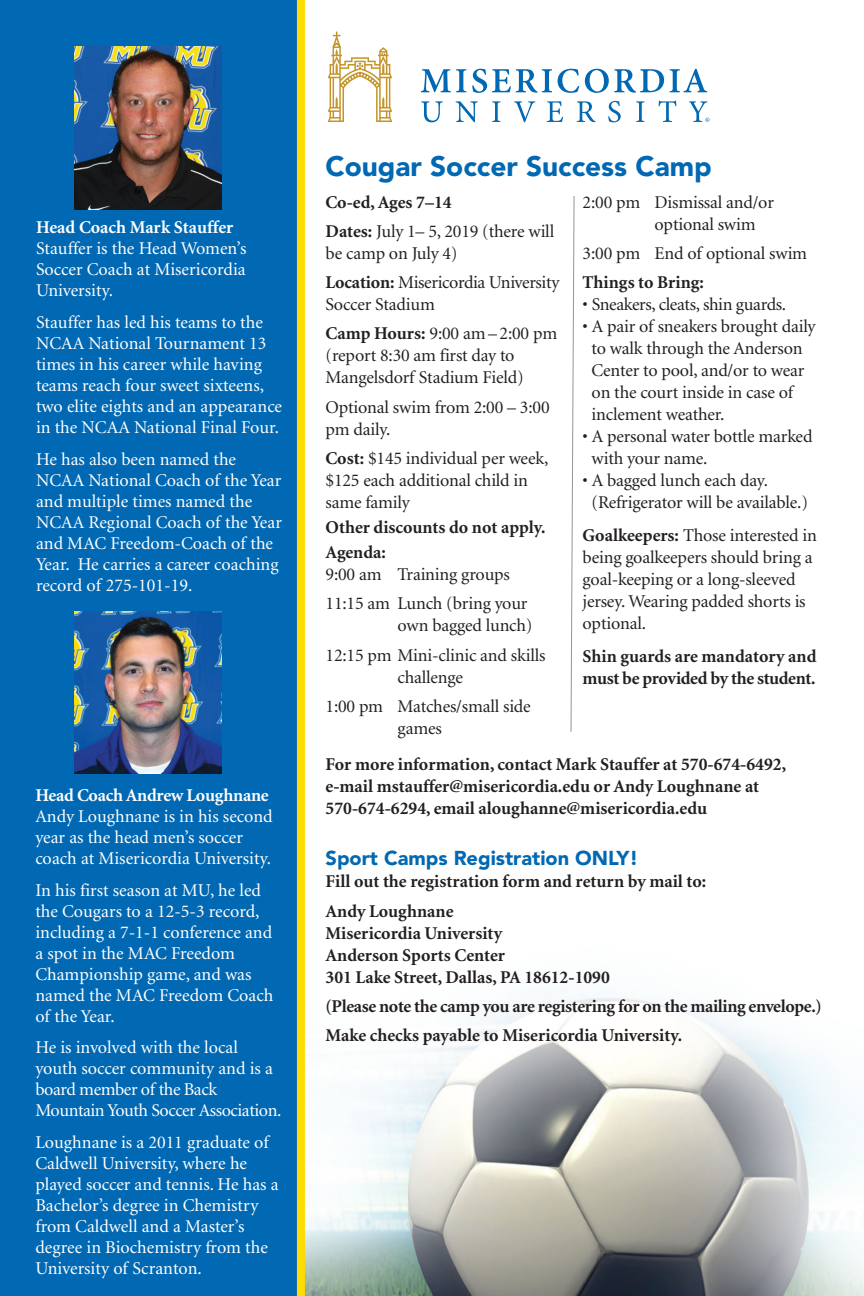
<style>
.page{position:relative;width:864px;height:1296px;background:#fff}
.page>*{position:absolute;margin:0;border:0;box-sizing:border-box;transform-origin:0 0}
.t1{font:900 28px "Avenir";color:#0168b3}
.t2{font:900 20px "Avenir";color:#0168b3}
.t3{font:900 20px "Avenir";color:#fff}
.t4{font:18px/21px "Minion";color:#fff}
.t5{font:18px/22px "Minion";letter-spacing:-.01em;color:#231f20}
.t6{font:700 18px/22px "Minion";color:#231f20}
.t7{font:700 18px/29.2px "Minion";letter-spacing:-.02em;color:#231f20}
.t8{font:18px/21px "Minion";letter-spacing:-.02em;color:#fff}
.t9{font:700 18px "Minion";letter-spacing:-.015em;color:#fff}
.s1{font-weight:700}
</style>
<div class="page">
<img style="left:305px;top:699px;width:559px;height:597px">
<svg style="left:571px;top:196px;width:4px;height:536px"></svg>
<div style="left:0;top:0;width:303px;height:1296px;background:#0168b3"></div>
<img style="left:75px;top:47px;width:147px;height:162px">
<img style="left:75px;top:612px;width:147px;height:162px">
<svg style="left:421px;top:69px;width:45px;height:23px"></svg>
<svg style="left:472px;top:69px;width:80px;height:24px"></svg>
<svg style="left:558px;top:69px;width:21px;height:24px"></svg>
<svg style="left:585px;top:69px;width:79px;height:24px"></svg>
<svg style="left:670px;top:69px;width:37px;height:23px"></svg>
<svg style="left:421px;top:101px;width:22px;height:21px"></svg>
<svg style="left:456px;top:101px;width:22px;height:21px"></svg>
<svg style="left:492px;top:101px;width:9px;height:21px"></svg>
<svg style="left:514px;top:101px;width:21px;height:21px"></svg>
<svg style="left:547px;top:101px;width:16px;height:21px"></svg>
<svg style="left:577px;top:101px;width:19px;height:21px"></svg>
<svg style="left:608px;top:101px;width:13px;height:21px"></svg>
<svg style="left:636px;top:101px;width:9px;height:21px"></svg>
<svg style="left:659px;top:101px;width:17px;height:21px"></svg>
<svg style="left:328px;top:32px;width:64px;height:90px"></svg>
<svg style="left:689px;top:101px;width:21px;height:21px"></svg>
<div style="left:297px;top:0;width:8px;height:1296px;background:#ffdc01"></div>
<p class="t9" style="left:36px;top:220px;width:199px">Head Coach Mark Stauffer</p>
<p class="t4" style="left:36px;top:239px;width:212px;text-align:justify">Stauffer is the Head Women’s Soccer Coach at Misericordia University.</p>
<p class="t4" style="left:36px;top:313px;width:248px">Stauffer has led his teams to the<br>NCAA National Tournament 13 times in his career while having teams reach four sweet sixteens, two elite eights and an appearance in the NCAA National Final Four.</p>
<p class="t4" style="left:36px;top:450px;width:247px">He has also been named the<br>NCAA National Coach of the Year and multiple times named the<br>NCAA Regional Coach of the Year and MAC Freedom-Coach of the<br>Year. He carries a career coaching record of 275-101-19.</p>
<p class="t9" style="left:35px;top:788px;width:235px">Head Coach Andrew Loughnane</p>
<p class="t4" style="left:35px;top:807px;width:239px">Andy Loughnane is in his second year as the head men’s soccer coach at Misericordia University.</p>
<p class="t4" style="left:35px;top:881px;width:239px">In his first season at MU, he led the Cougars to a 12-5-3 record, including a 7-1-1 conference and a spot in the MAC Freedom<br>Championship game, and was named the MAC Freedom Coach of the Year.</p>
<p class="t8" style="left:35px;top:1039px;width:247px">He is involved with the local youth soccer community and is a board member of the Back<br>Mountain Youth Soccer Association.</p>
<p class="t4" style="left:35px;top:1133px;width:245px">Loughnane is a 2011 graduate of<br>Caldwell University, where he played soccer and tennis. He has a<br>Bachelor’s degree in Chemistry from Caldwell and a Master’s degree in Biochemistry from the<br>University of Scranton.</p>
<p class="t3" style="left:36px;top:1238px;width:13px">6</p>
<h1 class="t1" style="left:326px;top:142px;width:388px">Cougar Soccer Success Camp</h1>
<p class="t5" style="left:326px;top:189px;width:230px;line-height:29.2px"><span class="s1">Co-ed,Ages 7–14<br>Dates:</span> July 1– 5, 2019 (there will</p>
<p class="t5" style="left:326px;top:240px;width:235px;line-height:29.2px">be camp on July 4)<br><span class="s1">Location:</span> Misericordia University</p>
<p class="t5" style="left:326px;top:291px;width:233px;line-height:29.2px">Soccer Stadium<br><span class="s1">Camp Hours:</span> 9:00 am– 2:00 pm</p>
<p class="t5" style="left:326px;top:346px;width:200px">(report 8:30 am first day to<br>Mangelsdorf Stadium Field)</p>
<p class="t5" style="left:326px;top:397px;width:226px">Optional swim from 2:00 – 3:00 pm daily.</p>
<p class="t5" style="left:326px;top:448px;width:224px"><span class="s1">Cost:</span> $145 individual per week, $125 each additional child in same family</p>
<p class="t6" style="left:326px;top:516px;width:222px;line-height:25.2px">Other discounts do not apply.<br>Agenda:</p>
<p class="t5" style="left:326px;top:561px;width:203px;line-height:29.2px">9:00 am Training groups<br>11:15 am Lunch (bring your</p>
<p class="t5" style="left:326px;top:612px;width:222px;line-height:29.2px;text-indent:72px">own bagged lunch)<br>12:15 pm Mini-clinic and skills</p>
<p class="t5" style="left:326px;top:664px;width:207px;line-height:29.2px;text-align:center">challenge<br>1:00 pm Matches/small side</p>
<p class="t5" style="left:398px;top:718px;width:46px">games</p>
<p class="t5" style="left:655px;top:192px;width:121px;text-indent:-72px">2:00 pm Dismissal and/or optional swim</p>
<p class="t5" style="left:583px;top:244px;width:226px">3:00 pm End of optional swim</p>
<p class="t6" style="left:583px;top:273px;width:123px">Things to Bring:</p>
<p class="t5" style="left:583px;top:295px;width:205px">• Sneakers, cleats, shin guards.</p>
<p class="t5" style="left:592px;top:317px;width:226px;text-indent:-9px">• A pair of sneakers brought daily to walk through the Anderson<br>Center to pool, and/or to wear on the court inside in case of inclement weather.</p>
<p class="t5" style="left:592px;top:427px;width:222px;text-indent:-9px">• A personal water bottle marked with your name.</p>
<p class="t5" style="left:592px;top:471px;width:218px;text-indent:-9px">• A bagged lunch each day. (Refrigerator will be available.)</p>
<p class="t5" style="left:583px;top:526px;width:236px"><span class="s1">Goalkeepers:</span> Those interested in being goalkeepers should bring a goal-keeping or a long-sleeved jersey. Wearing padded shorts is optional.</p>
<p class="t6" style="left:583px;top:646px;width:235px">Shin guards are mandatory and must be provided by the student.</p>
<p class="t6" style="left:326px;top:755px;width:462px">For more information, contact Mark Stauffer at 570-674-6492, e-mail mstauffer@misericordia.edu or Andy Loughnane at<br>570-674-6294, email aloughanne@misericordia.edu</p>
<p class="t2" style="left:326px;top:841px;width:314px">Sport Camps Registration ONLY!</p>
<p class="t6" style="left:326px;top:868px;width:382px;line-height:29.2px">Fill out the registration form and return by mail to:<br>Andy Loughnane</p>
<p class="t6" style="left:326px;top:923px;width:286px">Misericordia University<br>Anderson Sports Center<br>301 Lake Street, Dallas, PA 18612-1090</p>
<p class="t7" style="left:326px;top:993px;width:498px">(Please note the camp you are registering for on the mailing envelope.)<br>Make checks payable to Misericordia University.</p>
</div>
